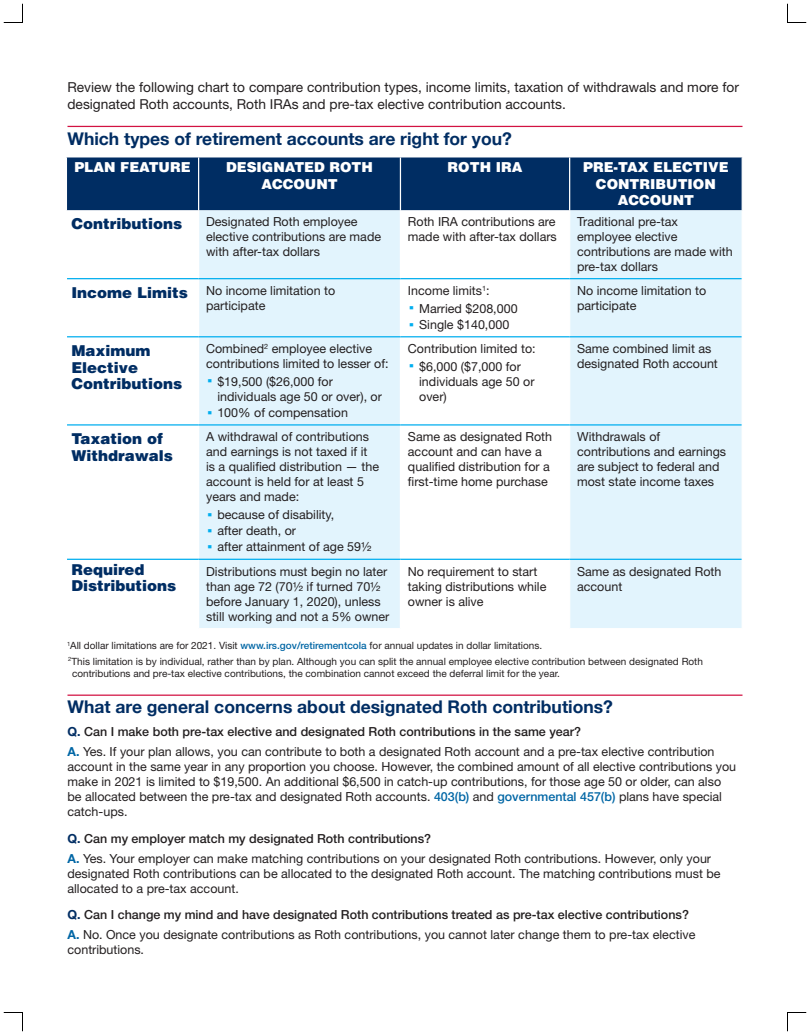
<style>
.page{position:relative;width:810px;height:1035px;background:#fff}
.page>*{position:absolute;margin:0;border:0;box-sizing:border-box;transform-origin:0 0}
.t1{font:700 17.5px "Helvetica Neue";color:#002d63}
.t2{font:900 15px/16.2px "Helvetica LT Std";color:#002d63}
.t3{font:13.75px/16.5px "Helvetica Neue LT Std";color:#231f20}
.t4{font:900 13.75px/16.5px "Helvetica LT Std";color:#fff;text-align:center}
.t5{font:12.5px/15px "Helvetica Neue LT Std";color:#231f20}
.t6{font:500 12.5px "Helvetica Neue LT Std";color:#231f20}
.Footnote{font:10px/12px "Helvetica Neue LT Std";color:#231f20}
.s1{font-family:"Helvetica";font-weight:700;font-size:22.5px;color:#00aeef}
.s2{font-weight:500;color:#0066a5}
.s3{font-weight:700;color:#002d63}
.s4{font-weight:700;color:#0066a5}
</style>
<div class="page">
<div style="left:67px;top:158px;width:675px;height:52px;background:#002d63"></div>
<svg style="left:199px;top:210px;width:543px;height:418px;fill:#e2f4fd"></svg>
<hr style="left:400px;top:210px;width:1px;height:68px;background:#fff">
<hr style="left:569px;top:210px;width:1px;height:68px;background:#fff">
<hr style="left:400px;top:279px;width:1px;height:57px;background:#fff">
<hr style="left:400px;top:337px;width:1px;height:87px;background:#fff">
<hr style="left:569px;top:337px;width:1px;height:87px;background:#fff">
<hr style="left:400px;top:426px;width:1px;height:133px;background:#fff">
<hr style="left:569px;top:426px;width:1px;height:133px;background:#fff">
<hr style="left:400px;top:560px;width:1px;height:68px;background:#fff">
<hr style="left:569px;top:560px;width:1px;height:68px;background:#fff">
<hr style="left:198px;top:157px;width:1px;height:53px;background:#fff">
<hr style="left:400px;top:157px;width:1px;height:53px;background:#fff">
<hr style="left:569px;top:157px;width:1px;height:53px;background:#fff">
<hr style="left:569px;top:279px;width:1px;height:57px;background:#fff">
<hr style="left:67px;top:278px;width:132px;height:1px;background:#00aeef">
<hr style="left:199px;top:278px;width:201px;height:1px;background:#00aeef">
<hr style="left:400px;top:278px;width:170px;height:1px;background:#00aeef">
<hr style="left:570px;top:278px;width:172px;height:1px;background:#00aeef">
<hr style="left:67px;top:336px;width:132px;height:1px;background:#00aeef">
<hr style="left:199px;top:336px;width:201px;height:1px;background:#00aeef">
<hr style="left:400px;top:336px;width:170px;height:1px;background:#00aeef">
<hr style="left:570px;top:336px;width:172px;height:1px;background:#00aeef">
<hr style="left:67px;top:424px;width:132px;height:2px;background:#00aeef">
<hr style="left:199px;top:424px;width:201px;height:2px;background:#00aeef">
<hr style="left:400px;top:424px;width:170px;height:2px;background:#00aeef">
<hr style="left:570px;top:424px;width:172px;height:2px;background:#00aeef">
<hr style="left:67px;top:559px;width:132px;height:1px;background:#00aeef">
<hr style="left:199px;top:559px;width:201px;height:1px;background:#00aeef">
<hr style="left:400px;top:559px;width:170px;height:1px;background:#00aeef">
<hr style="left:570px;top:559px;width:172px;height:1px;background:#00aeef">
<hr style="left:68px;top:695px;width:674px;height:1px;background:#d21242">
<hr style="left:68px;top:126px;width:674px;height:1px;background:#d21242">
<svg style="left:4px;top:4px;width:19px;height:19px"></svg>
<svg style="left:4px;top:1012px;width:19px;height:19px"></svg>
<svg style="left:787px;top:4px;width:19px;height:19px"></svg>
<svg style="left:787px;top:1012px;width:19px;height:19px"></svg>
<p class="t3" style="left:68px;top:79px;width:673px">Review the following chart to compare contribution types, income limits, taxation of withdrawals and more for designated Roth accounts, Roth IRAs and pre-tax elective contribution accounts.</p>
<h2 class="t1" style="left:68px;top:125px;width:446px">Which types of retirement accounts are right for you?</h2>
<p class="t4" style="left:74px;top:159px;width:118px">PLAN FEATURE</p>
<p class="t4" style="left:226px;top:159px;width:148px">DESIGNATED ROTH<br>ACCOUNT</p>
<p class="t4" style="left:448px;top:159px;width:76px">ROTH IRA</p>
<p class="t4" style="left:583px;top:159px;width:147px">PRE-TAX ELECTIVE<br>CONTRIBUTION<br>ACCOUNT</p>
<p class="t2" style="left:71px;top:215px;width:112px">Contributions</p>
<p class="t5" style="left:206px;top:214px;width:177px">Designated Roth employee elective contributions are made with after-tax dollars</p>
<p class="t5" style="left:408px;top:214px;width:150px">Roth IRA contributions are made with after-tax dollars</p>
<p class="t5" style="left:577px;top:214px;width:157px">Traditional pre-tax employee elective contributions are made with pre-tax dollars</p>
<p class="t2" style="left:71px;top:284px;width:118px">Income Limits</p>
<p class="t5" style="left:206px;top:283px;width:131px">No income limitation to participate</p>
<p class="t5" style="left:408px;top:283px;width:83px">Income limits<sup>1</sup>:</p>
<p class="t5" style="left:577px;top:283px;width:131px">No income limitation to participate</p>
<p class="t5" style="left:408px;top:300px;width:111px"><span class="s1">‧</span> Married $208,000</p>
<p class="t5" style="left:408px;top:317px;width:103px"><span class="s1">‧</span> Single $140,000</p>
<p class="t2" style="left:71px;top:342px;width:112px">Maximum<br>Elective<br>Contributions</p>
<p class="t5" style="left:206px;top:341px;width:184px">Combined<sup>2</sup> employee elective contributions limited to lesser of:</p>
<p class="t5" style="left:217px;top:374px;width:166px;text-indent:-11px"><span class="s1">‧</span> $19,500 ($26,000 for individuals age 50 or over), or</p>
<p class="t5" style="left:206px;top:405px;width:143px"><span class="s1">‧</span> 100% of compensation</p>
<p class="t2" style="left:71px;top:431px;width:103px">Taxation of<br>Withdrawals</p>
<p class="t5" style="left:206px;top:429px;width:174px">A withdrawal of contributions and earnings is not taxed if it is a qualified distribution — the account is held for at least 5 years and made:</p>
<p class="t5" style="left:206px;top:507px;width:130px"><span class="s1">‧</span> because of disability,</p>
<p class="t5" style="left:206px;top:523px;width:91px"><span class="s1">‧</span> after death, or</p>
<p class="t5" style="left:206px;top:539px;width:167px"><span class="s1">‧</span> after attainment of age 59½</p>
<p class="t5" style="left:408px;top:341px;width:129px">Contribution limited to:</p>
<p class="t5" style="left:419px;top:359px;width:117px;text-indent:-11px"><span class="s1">‧</span> $6,000 ($7,000 for individuals age 50 or over)</p>
<p class="t5" style="left:577px;top:341px;width:142px">Same combined limit as designated Roth account</p>
<p class="t5" style="left:408px;top:429px;width:146px">Same as designated Roth account and can have a qualified distribution for a first-time home purchase</p>
<p class="t5" style="left:577px;top:429px;width:151px">Withdrawals of contributions and earnings are subject to federal and most state income taxes</p>
<p class="t2" style="left:71px;top:561px;width:106px">Required<br>Distributions</p>
<p class="t5" style="left:206px;top:564px;width:185px">Distributions must begin no later than age 72 (70½ if turned 70½ before January 1, 2020), unless still working and not a 5% owner</p>
<p class="t5" style="left:408px;top:564px;width:140px">No requirement to start taking distributions while owner is alive</p>
<p class="t5" style="left:577px;top:564px;width:146px">Same as designated Roth account</p>
<p class="Footnote" style="left:67px;top:639px;width:477px"><sup>1</sup>All dollar limitations are for 2021. Visit <span class="s2">www.irs.gov/retirementcola</span> for annual updates in dollar limitations.</p>
<p class="Footnote" style="left:72px;top:655px;width:632px;text-indent:-4px"><sup>2</sup>This limitation is by individual, rather than by plan. Although you can split the annual employee elective contribution between designated Roth contributions and pre-tax elective contributions, the combination cannot exceed the deferral limit for the year.</p>
<h2 class="t1" style="left:68px;top:693px;width:547px">What are general concerns about designated Roth contributions?</h2>
<p class="t6" style="left:68px;top:725px;width:515px"><span class="s3">Q.</span> Can I make both pre-tax elective and designated Roth contributions in the same year?</p>
<p class="t5" style="left:68px;top:744px;width:670px"><span class="s4">A.</span> Yes. If your plan allows, you can contribute to both a designated Roth account and a pre-tax elective contribution account in the same year in any proportion you choose. However, the combined amount of all elective contributions you make in 2021 is limited to $19,500. An additional $6,500 in catch-up contributions, for those age 50 or older, can also be allocated between the pre-tax and designated Roth accounts. <span class="s2">403(b)</span> and <span class="s2">governmental 457(b)</span> plans have special catch-ups.</p>
<p class="t6" style="left:68px;top:831px;width:365px"><span class="s3">Q.</span> Can my employer match my designated Roth contributions?</p>
<p class="t5" style="left:68px;top:851px;width:655px"><span class="s4">A.</span> Yes. Your employer can make matching contributions on your designated Roth contributions. However, only your designated Roth contributions can be allocated to the designated Roth account. The matching contributions must be allocated to a pre-tax account.</p>
<p class="t6" style="left:68px;top:907px;width:623px"><span class="s3">Q.</span> Can I change my mind and have designated Roth contributions treated as pre-tax elective contributions?</p>
<p class="t5" style="left:68px;top:927px;width:629px"><span class="s4">A.</span> No. Once you designate contributions as Roth contributions, you cannot later change them to pre-tax elective contributions.</p>
</div>
